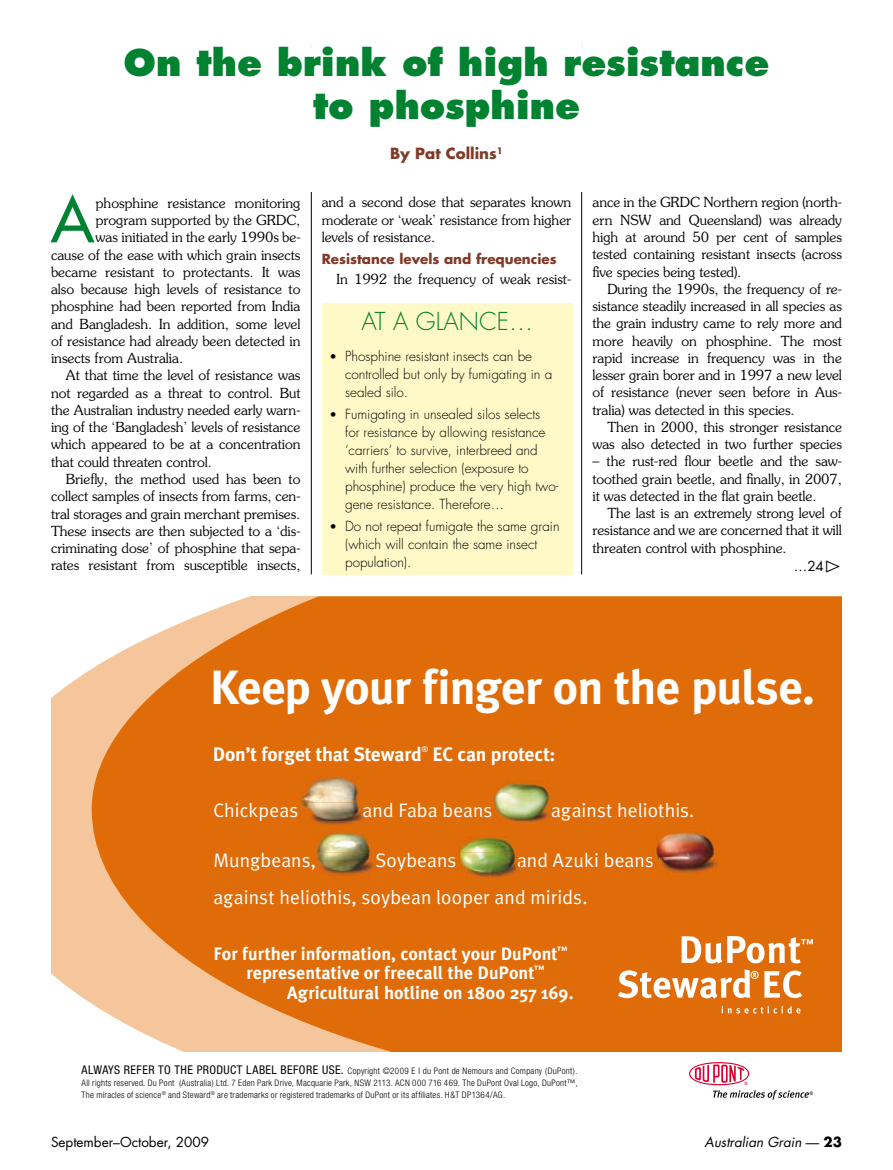
<style>
.page{position:relative;width:893px;height:1170px;background:#fff}
.page>*{position:absolute;margin:0;border:0;box-sizing:border-box;transform-origin:0 0}
.t1{font:61.2px "Futura";color:#008231}
.t2{font:700 48px "Meta Plus";letter-spacing:-.015em;color:#fff}
.t3{font:800 36px/43.2px "Futura";color:#008231;text-align:center}
.t4{font:300 24px "Futura";color:#008231}
.t5{font:19.5px/37px "Meta Plus Normal";letter-spacing:.005em;color:#fff}
.t6{font:700 19.5px "Meta Plus";letter-spacing:-.01em;color:#fff}
.t7{font:700 18px/19.5px "Meta Plus";color:#fff;text-align:center}
.t8{font:700 15px "Futura";color:#803926}
.t9{font:300 13.8px/17.2px "Souvenir";letter-spacing:-.005em;color:#000;text-align:justify}
.t10{font:300 13.5px/17.9px "Futura";color:#000}
.t11{font:700 13.5px "Futura";color:#803926}
.t12{font:13.5px "Futura";color:#000}
.t13{font:italic 13.5px "Futura";color:#000}
.t14{font:300 13.5px "Souvenir";color:#000}
.t15{font:700 12px "Helvetica";letter-spacing:.445em;color:#000}
.t16{font:300 condensed 9px/12px "Helvetica Neue";letter-spacing:.03em;color:#000;text-align:justify}
.t17{font:7.95px "Meta Plus Book Caps";color:#fff}
.s1{font-family:"Zeal";font-size:18px}
.s2{color:#fcfbfb}
.s3{color:#fcfcfc}
.s4{font-weight:400;font-size:12px}
.s5{font-style:normal}
.s6{font-weight:700;font-style:normal}
</style>
<div class="page">
<hr style="left:581px;top:47px;width:1px;height:527px;background:#000">
<hr style="left:311px;top:47px;width:1px;height:527px;background:#000">
<div style="left:52px;top:48px;width:789px;height:144px;background:#fff"></div>
<div style="left:322px;top:303px;width:251px;height:272px;background:#fff9c7"></div>
<div style="left:670px;top:596px;width:172px;height:456px;background:#df6c08"></div>
<svg style="left:52px;top:596px;width:618px;height:456px;background:#e4812b"></svg>
<svg style="left:682px;top:936px;width:131px;height:27px"></svg>
<svg style="left:722px;top:1006px;width:78px;height:7px"></svg>
<svg style="left:618px;top:969px;width:184px;height:29px"></svg>
<img style="left:309px;top:820px;width:57px;height:6px">
<svg style="left:361px;top:809px;width:5px;height:11px"></svg>
<img style="left:298px;top:775px;width:63px;height:48px">
<img style="left:298px;top:802px;width:63px;height:18px">
<img style="left:309px;top:809px;width:52px;height:14px">
<img style="left:318px;top:870px;width:58px;height:6px">
<svg style="left:371px;top:860px;width:5px;height:10px"></svg>
<img style="left:315px;top:832px;width:56px;height:43px">
<img style="left:315px;top:852px;width:56px;height:18px">
<img style="left:318px;top:860px;width:53px;height:15px">
<img style="left:491px;top:780px;width:62px;height:42px">
<img style="left:491px;top:802px;width:62px;height:18px">
<img style="left:659px;top:857px;width:60px;height:17px">
<img style="left:652px;top:828px;width:64px;height:45px">
<svg style="left:652px;top:852px;width:1px;height:18px"></svg>
<img style="left:659px;top:857px;width:57px;height:16px">
<img style="left:464px;top:870px;width:56px;height:9px">
<svg style="left:516px;top:860px;width:4px;height:10px"></svg>
<img style="left:457px;top:836px;width:59px;height:39px">
<img style="left:457px;top:852px;width:59px;height:18px">
<img style="left:464px;top:860px;width:52px;height:15px">
<svg style="left:689px;top:1062px;width:124px;height:37px"></svg>
<h3 class="t3" style="left:123px;top:41px;width:647px">On the brink of high resistance to phosphine</h3>
<p class="t8" style="left:390px;top:142px;width:111px">By Pat Collins<sup>1</sup></p>
<h1 class="t1" style="left:51px;top:180px;width:45px">A</h1>
<p class="t9" style="left:96px;top:194px;width:206px">phosphine resistance monitoring</p>
<p class="t9" style="left:322px;top:193px;width:251px">and a second dose that separates known moderate or ‘weak’ resistance from higher levels of resistance.</p>
<p class="t11" style="left:322px;top:250px;width:236px">Resistance levels and frequencies</p>
<p class="t9" style="left:337px;top:270px;width:236px">In 1992 the frequency of weak resist-</p>
<p class="t9" style="left:592px;top:193px;width:251px">ance in the GRDC Northern region (north&shy;ern NSW and Queensland) was already high at around 50 per cent of samples tested containing resistant insects (across five species being tested).</p>
<p class="t9" style="left:592px;top:280px;width:251px;text-indent:15px">During the 1990s, the frequency of re&shy;sistance steadily increased in all species as the grain industry came to rely more and more heavily on phosphine. The most rapid increase in frequency was in the lesser grain borer and in 1997 a new level of resistance (never seen before in Aus&shy;tralia) was detected in this species.</p>
<p class="t9" style="left:592px;top:418px;width:251px;text-align:right">Then in 2000, this stronger resistance was also detected in two further species</p>
<p class="t9" style="left:592px;top:452px;width:251px">– the rust-red flour beetle and the saw&shy;toothed grain beetle, and finally, in 2007, it was detected in the flat grain beetle.</p>
<p class="t9" style="left:592px;top:504px;width:251px;text-indent:15px">The last is an extremely strong level of resistance and we are concerned that it will threaten control with phosphine.</p>
<p class="t9" style="left:96px;top:211px;width:206px">program supported by the GRDC,</p>
<p class="t9" style="left:96px;top:228px;width:206px">was initiated in the early 1990s be-</p>
<p class="t9" style="left:51px;top:246px;width:251px">cause of the ease with which grain insects</p>
<p class="t9" style="left:51px;top:263px;width:251px">became resistant to protectants. It was</p>
<p class="t9" style="left:51px;top:280px;width:251px">also because high levels of resistance to</p>
<p class="t9" style="left:51px;top:297px;width:251px">phosphine had been reported from India</p>
<p class="t9" style="left:51px;top:315px;width:251px">and Bangladesh. In addition, some level</p>
<p class="t9" style="left:51px;top:332px;width:251px">of resistance had already been detected in</p>
<p class="t9" style="left:51px;top:349px;width:134px">insects from Australia.</p>
<p class="t9" style="left:66px;top:366px;width:236px">At that time the level of resistance was</p>
<p class="t9" style="left:51px;top:384px;width:251px">not regarded as a threat to control. But</p>
<p class="t9" style="left:51px;top:401px;width:251px">the Australian industry needed early warn-</p>
<p class="t9" style="left:51px;top:418px;width:251px">ing of the ‘Bangladesh’ levels of resistance</p>
<p class="t9" style="left:51px;top:435px;width:251px">which appeared to be at a concentration</p>
<p class="t9" style="left:51px;top:453px;width:162px">that could threaten control.</p>
<p class="t9" style="left:66px;top:470px;width:236px">Briefly, the method used has been to</p>
<p class="t9" style="left:51px;top:487px;width:251px">collect samples of insects from farms, cen-</p>
<p class="t9" style="left:51px;top:504px;width:251px">tral storages and grain merchant premises.</p>
<p class="t9" style="left:51px;top:522px;width:251px">These insects are then subjected to a ‘dis-</p>
<p class="t9" style="left:51px;top:539px;width:251px">criminating dose’ of phosphine that sepa-</p>
<p class="t9" style="left:51px;top:556px;width:251px">rates resistant from susceptible insects,</p>
<h3 class="t4" style="left:361px;top:306px;width:173px">AT A GLANCE …</h3>
<p class="t10" style="left:345px;top:347px;width:209px">Phosphine resistant insects can be controlled but only by fumigating in a sealed silo.</p>
<p class="t10" style="left:345px;top:405px;width:215px">Fumigating in unsealed silos selects<br>for resistance by allowing resistance ‘carriers’ to survive, interbreed and with further selection (exposure to phosphine) produce the very high two&shy;gene resistance. Therefore…</p>
<p class="t10" style="left:345px;top:517px;width:216px">Do not repeat fumigate the same grain (which will contain the same insect population).</p>
<p class="t14" style="left:330px;top:347px;width:8px">•</p>
<p class="t14" style="left:330px;top:405px;width:8px">•</p>
<p class="t14" style="left:330px;top:517px;width:8px">•</p>
<p class="t15" style="left:67px;top:535px;width:245px">DP1364- AG_125x186. pdf</p>
<p class="t15" style="left:331px;top:535px;width:44px">Page</p>
<p class="t15" style="left:391px;top:535px;width:8px">1</p>
<p class="t15" style="left:415px;top:535px;width:89px">18/ 8/ 09,</p>
<p class="t15" style="left:595px;top:535px;width:23px">A M</p>
<p class="t12" style="left:794px;top:556px;width:50px">…24<span class="s1">s</span></p>
<h2 class="t2" style="left:210px;top:659px;width:607px">Keep your finger on the pulse.</h2>
<h3 class="t6" style="left:213px;top:743px;width:211px">Don’t forget that Steward</h3>
<p class="t17" style="left:422px;top:744px;width:8px">®</p>
<h3 class="t6" style="left:433px;top:743px;width:124px">EC can protect:</h3>
<h3 class="t5" style="left:213px;top:791px;width:87px">Chickpeas</h3>
<h3 class="t5" style="left:363px;top:791px;width:131px"><span class="s2">a</span>nd Faba beans</h3>
<h3 class="t5" style="left:551px;top:791px;width:145px">against heliothis.</h3>
<h3 class="t5" style="left:213px;top:841px;width:104px">Mungbeans,</h3>
<h3 class="t5" style="left:375px;top:841px;width:83px">Soybeans</h3>
<h3 class="t5" style="left:213px;top:841px;width:442px;text-indent:304px"><span class="s3">a</span>nd Azuki beans against heliothis, soybean looper and mirids.</h3>
<h3 class="t7" style="left:214px;top:943px;width:356px">For further information, contact your DuPont<sup>™ </sup>representative or freecall the DuPont<sup>™</sup></h3>
<h3 class="t7" style="left:287px;top:982px;width:288px">Agricultural hotline on 1800 257 169.</h3>
<p class="t16" style="left:82px;top:1064px;width:497px"><span class="s4">ALWAYS REFER TO THE PRODUCT LABEL BEFORE USE.</span> Copyright ©2009 E I du Pont de Nemours and Company (DuPont).<br>All rights reserved. Du Pont (Australia) Ltd. 7 Eden Park Drive, Macquarie Park, NSW 2113. ACN 000 716 469. The DuPont Oval Logo, DuPont™, The miracles of science<sup>®</sup> and Steward<sup>®</sup> are trademarks or registered trademarks of DuPont or its affiliates. H&amp;T DP1364/AG.</p>
<p class="t12" style="left:51px;top:1132px;width:160px">September–October, 2009</p>
<p class="t13" style="left:705px;top:1132px;width:139px">Australian Grain <span class="s5">—</span> <span class="s6">23</span></p>
</div>
